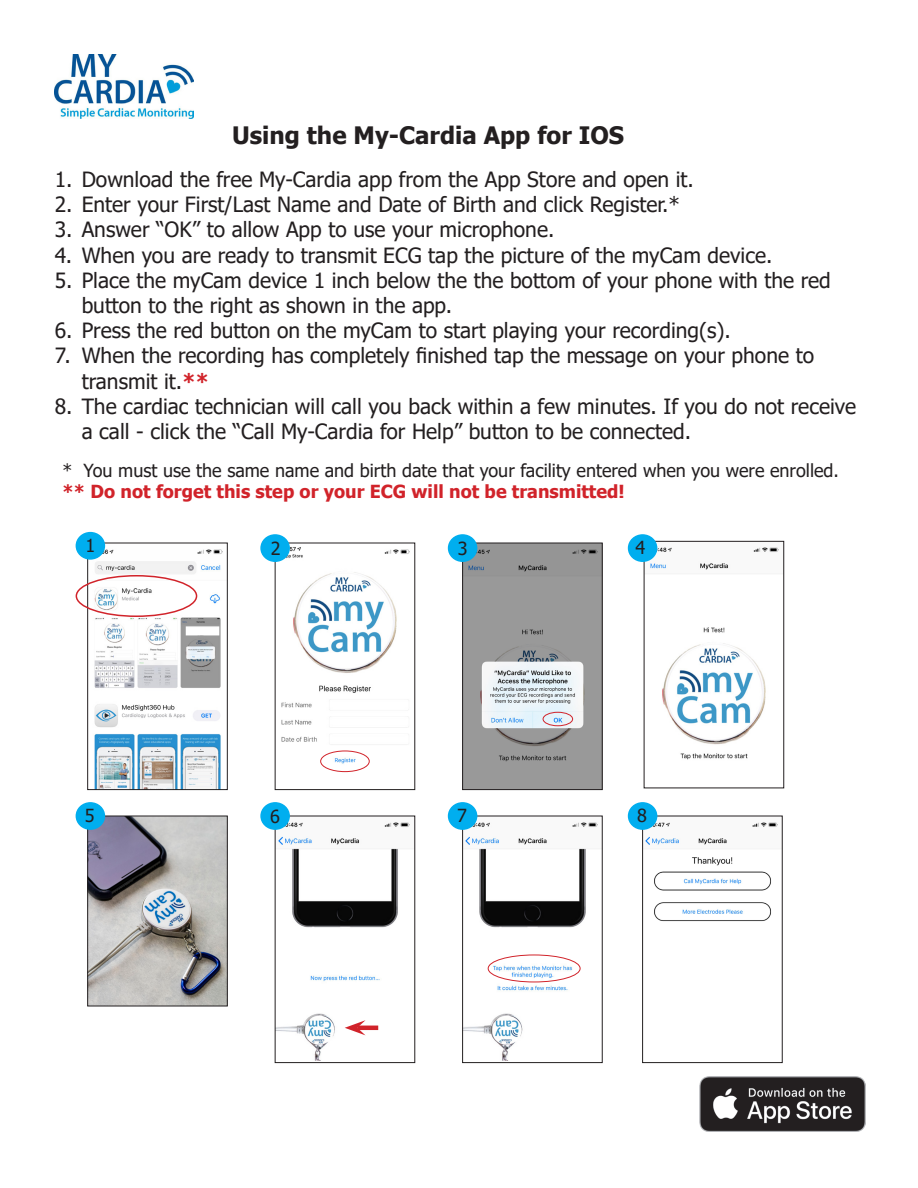
<style>
.page{position:relative;width:918px;height:1188px;background:#fff}
.page>*{position:absolute;margin:0;border:0;box-sizing:border-box;transform-origin:0 0}
.t1{font:700 24px "Tahoma";color:#231f20}
.t2{font:21px/25.2px "Tahoma";color:#231f20}
.t3{font:18px "Tahoma";color:#231f20}
.t4{font:700 18px "Tahoma";color:#d1232a}
.s1{font-weight:700;color:#d1232a}
</style>
<div class="page">
<img style="left:89px;top:545px;width:134px;height:243px">
<div style="left:87px;top:543px;width:141px;height:247px;border:1px solid #231f20"></div>
<img style="left:89px;top:818px;width:137px;height:186px">
<div style="left:87px;top:816px;width:141px;height:190px;border:1px solid #231f20"></div>
<img style="left:279px;top:547px;width:131px;height:226px">
<img style="left:277px;top:820px;width:133px;height:241px">
<img style="left:464px;top:545px;width:136px;height:243px">
<div style="left:462px;top:543px;width:140px;height:247px;border:1px solid #231f20"></div>
<img style="left:464px;top:818px;width:134px;height:243px">
<div style="left:462px;top:816px;width:140px;height:247px;border:1px solid #231f20"></div>
<img style="left:646px;top:543px;width:133px;height:217px">
<div style="left:644px;top:541px;width:140px;height:247px;border:1px solid #231f20"></div>
<img style="left:645px;top:818px;width:133px;height:104px">
<div style="left:642px;top:816px;width:140px;height:247px;border:1px solid #231f20"></div>
<img style="left:699px;top:1076px;width:166px;height:56px">
<img style="left:54px;top:54px;width:140px;height:64px">
<div style="left:76px;top:533px;width:28px;height:26px;background:#00aeef;border-radius:50%"></div>
<div style="left:76px;top:532px;width:29px;height:28px;border:2px solid #00aeef;border-radius:50%"></div>
<div style="left:261px;top:535px;width:28px;height:26px;background:#00aeef;border-radius:50%"></div>
<div style="left:260px;top:534px;width:30px;height:28px;border:2px solid #00aeef;border-radius:50%"></div>
<div style="left:449px;top:535px;width:28px;height:26px;background:#00aeef;border-radius:50%"></div>
<div style="left:448px;top:534px;width:29px;height:28px;border:2px solid #00aeef;border-radius:50%"></div>
<div style="left:629px;top:535px;width:28px;height:26px;background:#00aeef;border-radius:50%"></div>
<div style="left:628px;top:534px;width:29px;height:28px;border:2px solid #00aeef;border-radius:50%"></div>
<div style="left:76px;top:803px;width:28px;height:26px;background:#00aeef;border-radius:50%"></div>
<div style="left:76px;top:802px;width:29px;height:28px;border:2px solid #00aeef;border-radius:50%"></div>
<div style="left:261px;top:803px;width:28px;height:26px;background:#00aeef;border-radius:50%"></div>
<div style="left:260px;top:802px;width:30px;height:28px;border:2px solid #00aeef;border-radius:50%"></div>
<div style="left:449px;top:803px;width:28px;height:26px;background:#00aeef;border-radius:50%"></div>
<div style="left:448px;top:802px;width:29px;height:28px;border:2px solid #00aeef;border-radius:50%"></div>
<div style="left:629px;top:803px;width:28px;height:26px;background:#00aeef;border-radius:50%"></div>
<div style="left:628px;top:802px;width:29px;height:28px;border:2px solid #00aeef;border-radius:50%"></div>
<div style="left:488px;top:955px;width:93px;height:27px;border:1px solid #d1232a;border-radius:50%"></div>
<div style="left:320px;top:751px;width:50px;height:21px;border:1px solid #d1232a;border-radius:50%"></div>
<div style="left:543px;top:712px;width:30px;height:14px;border:1px solid #d1232a;border-radius:50%"></div>
<div style="left:186px;top:626px;width:33px;height:9px;background:#fff;border:2px solid #fff"></div>
<div style="left:76px;top:575px;width:121px;height:42px;border:2px solid #d1232a;border-radius:50%"></div>
<hr style="left:357px;top:1026px;width:21px;height:4px;background:#d1232a">
<svg style="left:345px;top:1020px;width:21px;height:15px"></svg>
<p class="t1" style="left:232px;top:119px;width:393px">Using the My-Cardia App for IOS</p>
<p class="t2" style="left:55px;top:168px;width:641px">1. Download the free My-Cardia app from the App Store and open it.</p>
<p class="t2" style="left:55px;top:193px;width:627px">2. Enter your First/Last Name and Date of Birth and click Register.*</p>
<p class="t2" style="left:55px;top:218px;width:501px">3. Answer “OK” to allow App to use your microphone.</p>
<p class="t2" style="left:55px;top:244px;width:719px">4. When you are ready to transmit ECG tap the picture of the myCam device.</p>
<p class="t2" style="left:82px;top:269px;width:751px;text-indent:-27px">5. Place the myCam device 1 inch below the the bottom of your phone with the red button to the right as shown in the app.</p>
<p class="t2" style="left:55px;top:319px;width:678px">6. Press the red button on the myCam to start playing your recording(s).</p>
<p class="t2" style="left:82px;top:344px;width:734px;text-indent:-27px">7. When the recording has completely finished tap the message on your phone to transmit it.<span class="s1">**</span></p>
<p class="t2" style="left:82px;top:395px;width:776px;text-indent:-27px">8. The cardiac technician will call you back within a few minutes. If you do not receive a call - click the “Call My-Cardia for Help” button to be connected.</p>
<p class="t3" style="left:62px;top:458px;width:778px">* You must use the same name and birth date that your facility entered when you were enrolled.</p>
<p class="t4" style="left:62px;top:479px;width:564px">** Do not forget this step or your ECG will not be transmitted!</p>
<p class="t3" style="left:85px;top:534px;width:11px">1</p>
<p class="t3" style="left:271px;top:536px;width:11px">2</p>
<p class="t3" style="left:458px;top:536px;width:11px">3</p>
<p class="t3" style="left:636px;top:535px;width:11px">4</p>
<p class="t3" style="left:85px;top:804px;width:11px">5</p>
<p class="t3" style="left:270px;top:805px;width:11px">6</p>
<p class="t3" style="left:457px;top:803px;width:11px">7</p>
<p class="t3" style="left:637px;top:804px;width:11px">8</p>
</div>
